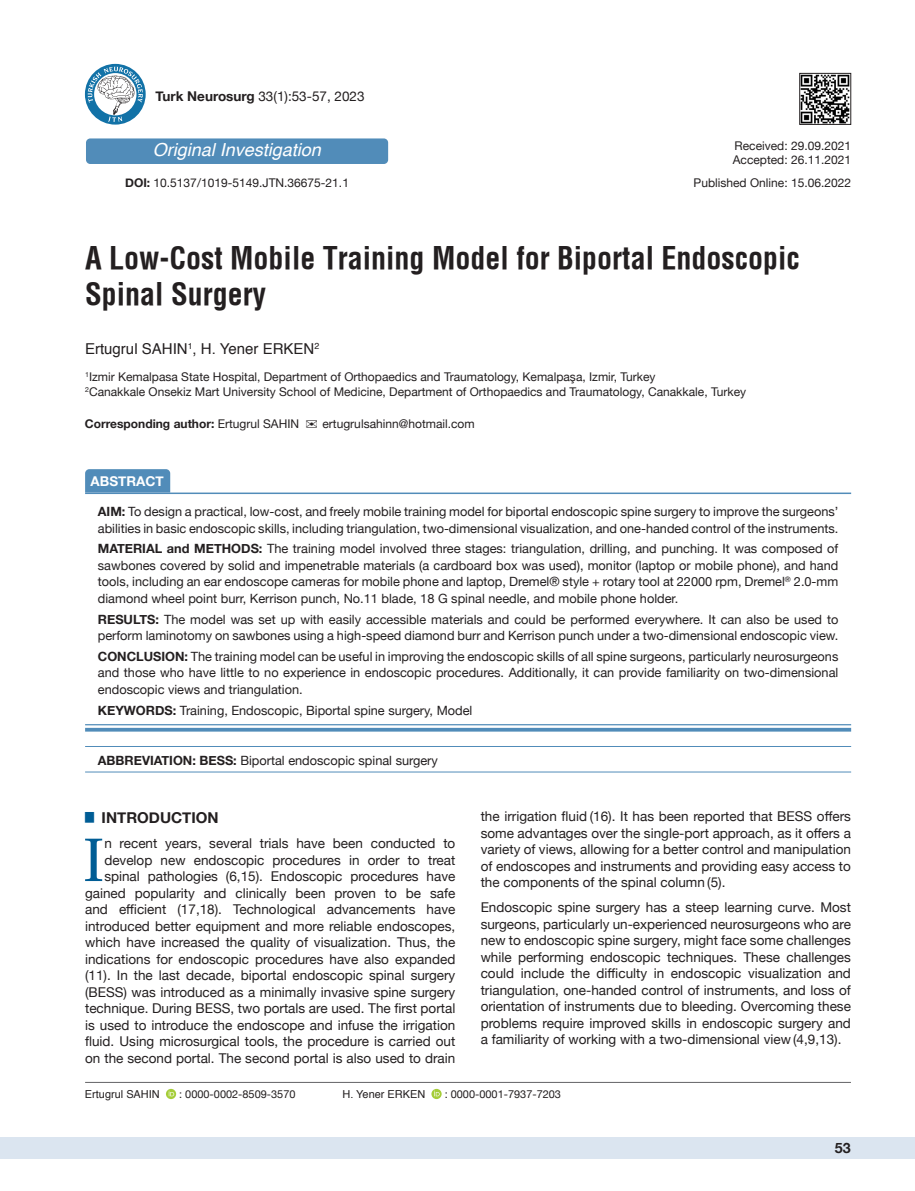
<style>
.page{position:relative;width:915px;height:1191px;background:#fff}
.page>*{position:absolute;margin:0;border:0;box-sizing:border-box;transform-origin:0 0}
.t1{font:61.2px "Utopia";color:#005d95}
.t2{font:700 30px/36px "Helvetica Condens";color:#231f20}
.t3{font:italic 18px "Helvetica";color:#fff}
.t4{font:15px "Helvetica";color:#231f20}
.t5{font:700 15px "Helvetica Neue";color:#231f20}
.t6{font:700 14.25px "Helvetica Neue";color:#231f20}
.t7{font:13.5px/16.5px "Helvetica Neue";color:#231f20;text-align:justify}
.t8{font:700 13.5px "Helvetica Neue";color:#fff}
.t9{font:12.75px/16.5px "Helvetica Neue";color:#231f20}
.t10{font:12px "Helvetica Neue";color:#231f20}
.t11{font:700 12px "Helvetica Neue";color:#231f20}
.t12{font:10.95px "Helvetica Neue";color:#231f20}
.t13{font:10.95px "Helvetica";color:#231f20}
.s1{font-weight:700}
.s2{font-weight:400}
</style>
<div class="page">
<div style="left:0;top:1137px;width:914px;height:21px;background:#dbe5f0"></div>
<hr style="left:85px;top:1082px;width:765px;height:1px;background:#636366">
<div style="left:85px;top:469px;width:85px;height:23px;background:#518cb9"></div>
<svg style="left:85px;top:725px;width:765px;height:3px"></svg>
<hr style="left:85px;top:492px;width:765px;height:2px;background:#518cb9">
<hr style="left:85px;top:724px;width:765px;height:1px;background:#518cb9">
<hr style="left:85px;top:728px;width:765px;height:3px;background:#518cb9">
<hr style="left:85px;top:746px;width:765px;height:1px;background:#518cb9">
<hr style="left:85px;top:771px;width:765px;height:1px;background:#518cb9">
<img style="left:801px;top:75px;width:47px;height:48px">
<div style="left:799px;top:73px;width:51px;height:52px;border:1px solid #231f20"></div>
<svg style="left:166px;top:1088px;width:10px;height:11px"></svg>
<svg style="left:169px;top:1090px;width:5px;height:6px"></svg>
<svg style="left:431px;top:1088px;width:10px;height:11px"></svg>
<svg style="left:434px;top:1090px;width:5px;height:6px"></svg>
<svg style="left:85px;top:64px;width:61px;height:61px"></svg>
<svg style="left:88px;top:67px;width:55px;height:55px"></svg>
<div style="left:86px;top:138px;width:302px;height:26px;background:#518cb9;border-radius:4px"></div>
<p class="t7" style="left:155px;top:89px;width:210px"><span class="s1">Turk Neurosurg</span> 33(1):53-57, 2023</p>
<p class="t3" style="left:153px;top:136px;width:170px">Original Investigation</p>
<p class="t10" style="left:125px;top:174px;width:225px"><span class="s1">DOI:</span> 10.5137/1019-5149.JTN.36675-21.1</p>
<p class="t10" style="left:734px;top:137px;width:118px">Received: 29.09.2021</p>
<p class="t10" style="left:732px;top:151px;width:120px">Accepted: 26.11.2021</p>
<p class="t10" style="left:693px;top:174px;width:159px">Published Online: 15.06.2022</p>
<p class="t2" style="left:85px;top:240px;width:716px">A Low-Cost Mobile Training Model for Biportal Endoscopic<br>Spinal Surgery</p>
<p class="t4" style="left:85px;top:337px;width:235px">Ertugrul SAHIN<sup>1</sup>, H. Yener ERKEN<sup>2</sup></p>
<p class="t10" style="left:85px;top:368px;width:572px"><sup>1</sup>Izmir Kemalpasa State Hospital, Department of Orthopaedics and Traumatology, Kemalpaşa, Izmir, Turkey</p>
<p class="t10" style="left:85px;top:383px;width:662px"><sup>2</sup>Canakkale Onsekiz Mart University School of Medicine, Department of Orthopaedics and Traumatology, Canakkale, Turkey</p>
<p class="t11" style="left:85px;top:415px;width:216px">Corresponding author: <span class="s2">Ertugrul SAHIN</span></p>
<p class="t10" style="left:322px;top:415px;width:154px">ertugrulsahinn@hotmail.com</p>
<p class="t8" style="left:91px;top:470px;width:75px">ABSTRACT</p>
<p class="t9" style="left:98px;top:504px;width:741px"><span class="s1">AIM:</span> To design a practical, low-cost, and freely mobile training model for biportal endoscopic spine surgery to improve the surgeons’ abilities in basic endoscopic skills, including triangulation, two-dimensional visualization, and one-handed control of the instruments.</p>
<p class="t9" style="left:98px;top:541px;width:741px;text-align:justify"><span class="s1">MATERIAL and METHODS:</span> The training model involved three stages: triangulation, drilling, and punching. It was composed of sawbones covered by solid and impenetrable materials (a cardboard box was used), monitor (laptop or mobile phone), and hand tools, including an ear endoscope cameras for mobile phone and laptop, Dremel® style + rotary tool at 22000 rpm, Dremel<sup>®</sup> 2.0-mm diamond wheel point burr, Kerrison punch, No.11 blade, 18 G spinal needle, and mobile phone holder.</p>
<p class="t9" style="left:98px;top:611px;width:741px"><span class="s1">RESULTS:</span> The model was set up with easily accessible materials and could be performed everywhere. It can also be used to perform laminotomy on sawbones using a high-speed diamond burr and Kerrison punch under a two-dimensional endoscopic view.</p>
<p class="t9" style="left:98px;top:649px;width:741px;text-align:justify"><span class="s1">CONCLUSION:</span> The training model can be useful in improving the endoscopic skills of all spine surgeons, particularly neurosurgeons and those who have little to no experience in endoscopic procedures. Additionally, it can provide familiarity on two-dimensional endoscopic views and triangulation.</p>
<p class="t9" style="left:98px;top:702px;width:376px"><span class="s1">KEYWORDS:</span> Training, Endoscopic, Biportal spine surgery, Model</p>
<p class="t9" style="left:98px;top:753px;width:341px"><span class="s1">ABBREVIATION: BESS:</span> Biportal endoscopic spinal surgery</p>
<p class="t7" style="left:480px;top:809px;width:371px">the irrigation fluid (16). It has been reported that BESS offers some advantages over the single-port approach, as it offers a variety of views, allowing for a better control and manipulation of endoscopes and instruments and providing easy access to the components of the spinal column (5).</p>
<p class="t7" style="left:480px;top:900px;width:371px">Endoscopic spine surgery has a steep learning curve. Most surgeons, particularly un-experienced neurosurgeons who are new to endoscopic spine surgery, might face some challenges while performing endoscopic techniques. These challenges could include the difficulty in endoscopic visualization and triangulation, one-handed control of instruments, and loss of orientation of instruments due to bleeding. Overcoming these problems require improved skills in endoscopic surgery and a familiarity of working with a two-dimensional view (4,9,13).</p>
<p class="t5" style="left:85px;top:806px;width:135px"><sup>█</sup> INTRODUCTION</p>
<p class="t1" style="left:83px;top:825px;width:23px">I</p>
<p class="t7" style="left:85px;top:835px;width:371px;text-align:right">n recent years, several trials have been conducted to develop new endoscopic procedures in order to treat spinal pathologies (6,15). Endoscopic procedures have gained popularity and clinically been proven to be safe and efficient (17,18). Technological advancements have introduced better equipment and more reliable endoscopes, which have increased the quality of visualization. Thus, the indications for endoscopic procedures have also expanded (11). In the last decade, biportal endoscopic spinal surgery (BESS) was introduced as a minimally invasive spine surgery technique. During BESS, two portals are used. The first portal is used to introduce the endoscope and infuse the irrigation fluid. Using microsurgical tools, the procedure is carried out on the second portal. The second portal is also used to drain</p>
<p class="t13" style="left:85px;top:1086px;width:76px">Ertugrul SAHIN</p>
<p class="t12" style="left:179px;top:1086px;width:118px">: 0000-0002-8509-3570</p>
<p class="t13" style="left:342px;top:1086px;width:84px">H. Yener ERKEN</p>
<p class="t12" style="left:444px;top:1086px;width:118px">: 0000-0001-7937-7203</p>
<p class="t6" style="left:834px;top:1137px;width:17px">53</p>
</div>
